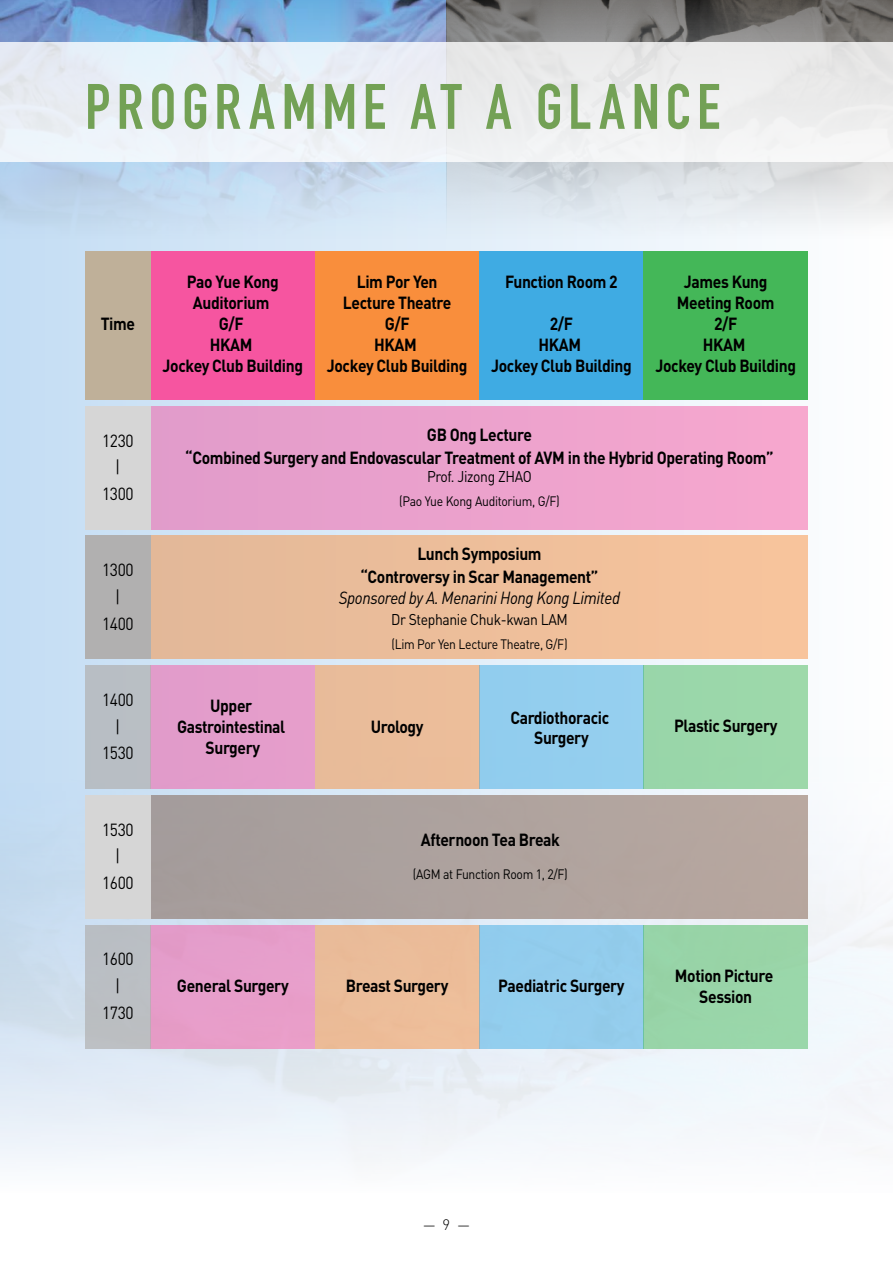
<style>
.page{position:relative;width:893px;height:1263px;background:#fff}
.page>*{position:absolute;margin:0;border:0;box-sizing:border-box;transform-origin:0 0}
.t1{font:63px "DIN Engschrift Std";letter-spacing:.09em;color:#73a155}
.t2{font:700 17.4px/20.9px "DIN";letter-spacing:-.025em;color:#000;text-align:center;scale:.9 1}
.t3{font:17.4px/26.7px "DIN";letter-spacing:-.025em;color:#000;text-align:center;scale:.9 1}
.t4{font:italic 17.4px "DIN";letter-spacing:-.025em;color:#000;scale:.9 1}
.t5{font:15.45px "DIN";letter-spacing:-.025em;color:#000;scale:.9 1}
.t6{font:300 15px "DIN";color:#000}
.t7{font:13.5px "DIN";letter-spacing:-.025em;color:#000;scale:.9 1}
</style>
<div class="page">
<div style="left:0;top:0;width:893px;height:1263px;background:linear-gradient(to right,#c3ddf4,#fefefe)"></div>
<img style="left:0;top:663px;width:892px;height:119px">
<svg style="left:0;top:782px;width:892px;height:481px;fill:#f4f8fc"></svg>
<img style="left:0;top:0;width:446px;height:264px">
<svg style="left:446px;top:0;width:446px;height:264px;background:#c0c3c6"></svg>
<div style="left:0;top:43px;width:893px;height:119px;background:#eceff3"></div>
<hr style="left:892px;top:0;width:1px;height:1263px;background:#e3e3e3">
<hr style="left:892px;top:782px;width:1px;height:481px;background:#fff">
<hr style="left:892px;top:43px;width:1px;height:119px;background:#fff">
<div style="left:151px;top:251px;width:164px;height:149px;background:#f655a0"></div>
<div style="left:315px;top:251px;width:164px;height:149px;background:#f98e3c"></div>
<div style="left:479px;top:251px;width:165px;height:149px;background:#3fabe3"></div>
<div style="left:644px;top:251px;width:164px;height:149px;background:#44b758"></div>
<div style="left:85px;top:251px;width:66px;height:149px;background:#bfb099"></div>
<div style="left:151px;top:795px;width:657px;height:123px;background:#aea29e"></div>
<div style="left:85px;top:795px;width:66px;height:123px;background:#d6d6d6"></div>
<div style="left:151px;top:406px;width:657px;height:123px;background:#eca2cc"></div>
<div style="left:85px;top:406px;width:66px;height:123px;background:#d6d6d6"></div>
<div style="left:151px;top:536px;width:657px;height:123px;background:#edbe9a"></div>
<div style="left:85px;top:536px;width:66px;height:123px;background:#b1b0b0"></div>
<div style="left:151px;top:925px;width:164px;height:123px;background:#e79eca"></div>
<div style="left:315px;top:925px;width:164px;height:123px;background:#ebbc99"></div>
<div style="left:479px;top:925px;width:165px;height:123px;background:#93cded"></div>
<div style="left:644px;top:925px;width:164px;height:123px;background:#99d5a8"></div>
<div style="left:85px;top:925px;width:66px;height:123px;background:#babec3"></div>
<div style="left:151px;top:665px;width:164px;height:124px;background:#e39dcb"></div>
<div style="left:315px;top:665px;width:164px;height:124px;background:#eabc9a"></div>
<div style="left:479px;top:665px;width:165px;height:124px;background:#93ceee"></div>
<div style="left:644px;top:665px;width:164px;height:124px;background:#9bd7aa"></div>
<div style="left:85px;top:665px;width:66px;height:124px;background:#b8bec4"></div>
<h1 class="t1" style="left:85px;top:70px;width:637px">PROGRAMME AT A GLANCE</h1>
<p class="t2" style="left:101px;top:312px;width:40px">Time</p>
<p class="t2" style="left:505px;top:271px;width:127px">Function Room 2</p>
<p class="t2" style="left:491px;top:312px;width:158px">2/F<br>HKAM<br>Jockey Club Building</p>
<p class="t2" style="left:163px;top:271px;width:158px">Pao Yue Kong<br>Auditorium<br>G/F<br>HKAM<br>Jockey Club Building</p>
<p class="t2" style="left:327px;top:271px;width:158px">Lim Por Yen<br>Lecture Theatre<br>G/F<br>HKAM<br>Jockey Club Building</p>
<p class="t2" style="left:655px;top:271px;width:158px">James Kung<br>Meeting Room<br>2/F<br>HKAM<br>Jockey Club Building</p>
<p class="t3" style="left:102px;top:427px;width:36px">1230 |<br>1300</p>
<p class="t2" style="left:185px;top:422px;width:655px;line-height:22.8px">GB Ong Lecture<br>“Combined Surgery and Endovascular Treatment of AVM in the Hybrid Operating Room”</p>
<p class="t5" style="left:427px;top:467px;width:118px">Prof. Jizong ZHAO</p>
<p class="t7" style="left:399px;top:493px;width:180px">(Pao Yue Kong Auditorium, G/F)</p>
<p class="t3" style="left:102px;top:556px;width:36px">1300 |<br>1400</p>
<p class="t3" style="left:102px;top:686px;width:36px">1400 |<br>1530</p>
<p class="t2" style="left:177px;top:694px;width:122px">Upper<br>Gastrointestinal<br>Surgery</p>
<p class="t2" style="left:360px;top:542px;width:266px;line-height:22.8px">Lunch Symposium<br>“Controversy in Scar Management”</p>
<p class="t4" style="left:339px;top:587px;width:314px">Sponsored by A. Menarini Hong Kong Limited</p>
<p class="t5" style="left:391px;top:610px;width:198px">Dr Stephanie Chuk-kwan LAM</p>
<p class="t7" style="left:391px;top:636px;width:197px">(Lim Por Yen Lecture Theatre, G/F)</p>
<p class="t2" style="left:371px;top:715px;width:60px">Urology</p>
<p class="t2" style="left:510px;top:706px;width:111px">Cardiothoracic<br>Surgery</p>
<p class="t2" style="left:674px;top:714px;width:116px">Plastic Surgery</p>
<p class="t3" style="left:102px;top:816px;width:36px">1530 |<br>1600</p>
<p class="t2" style="left:421px;top:829px;width:156px">Afternoon Tea Break</p>
<p class="t7" style="left:413px;top:865px;width:174px">(AGM at Function Room 1, 2/F)</p>
<p class="t3" style="left:102px;top:945px;width:36px">1600 |<br>1730</p>
<p class="t2" style="left:177px;top:975px;width:126px">General Surgery</p>
<p class="t2" style="left:346px;top:975px;width:115px">Breast Surgery</p>
<p class="t2" style="left:498px;top:975px;width:142px">Paediatric Surgery</p>
<p class="t2" style="left:675px;top:964px;width:111px">Motion Picture<br>Session</p>
<p class="t6" style="left:423px;top:1215px;width:49px">—9—</p>
</div>
